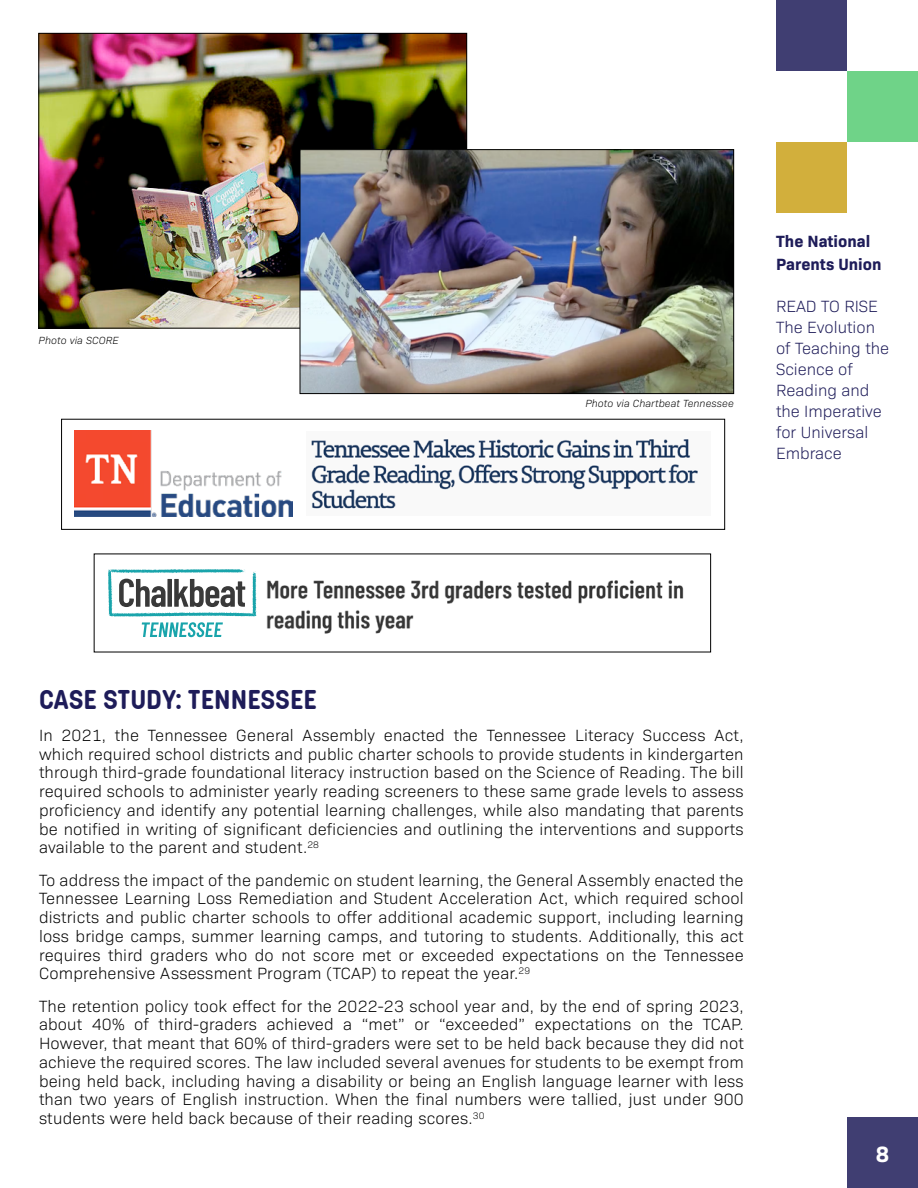
<style>
.page{position:relative;width:918px;height:1188px;background:#fff}
.page>*{position:absolute;margin:0;border:0;box-sizing:border-box;transform-origin:0 0}
.t1{font:700 27px "Korolev Rounded";color:#1e1c59}
.t2{font:700 22.5px "Bio Sans";color:#fff}
.t3{font:300 16.5px/18.8px "Bio Sans";letter-spacing:.01em;color:#000;text-align:justify}
.t4{font:300 16.5px/21px "Bio Sans";color:#1e1c59}
.t5{font:700 16.5px/22.5px "Bio Sans";color:#1e1c59}
.t6{font:italic 300 10.5px "Bio Sans";letter-spacing:.01em;color:#000}
</style>
<div class="page">
<div style="left:776px;top:0;width:71px;height:71px;background:#403e72"></div>
<div style="left:847px;top:71px;width:71px;height:71px;background:#6fd388"></div>
<div style="left:776px;top:142px;width:71px;height:71px;background:#d2af3c"></div>
<div style="left:847px;top:1117px;width:71px;height:71px;background:#403e72"></div>
<img style="left:74px;top:430px;width:218px;height:86px">
<img style="left:311px;top:439px;width:387px;height:70px">
<img style="left:266px;top:580px;width:418px;height:54px">
<svg style="left:108px;top:569px;width:148px;height:68px"></svg>
<img style="left:41px;top:35px;width:424px;height:291px">
<img style="left:302px;top:151px;width:430px;height:241px">
<div style="left:300px;top:149px;width:434px;height:245px;border:1px solid #000"></div>
<div style="left:61px;top:419px;width:664px;height:111px;border:1px solid #000"></div>
<p class="t6" style="left:39px;top:333px;width:81px">Photo via SCORE</p>
<p class="t6" style="left:585px;top:396px;width:150px">Photo via Chartbeat Tennessee</p>
<p class="t5" style="left:776px;top:229px;width:107px">The National<br>Parents Union</p>
<p class="t4" style="left:776px;top:295px;width:115px">READ TO RISE<br>The Evolution of Teaching the<br>Science of<br>Reading and the Imperative for Universal<br>Embrace</p>
<h1 class="t1" style="left:39px;top:682px;width:280px">CASE STUDY: TENNESSEE</h1>
<p class="t3" style="left:39px;top:725px;width:706px">In 2021, the Tennessee General Assembly enacted the Tennessee Literacy Success Act, which required school districts and public charter schools to provide students in kindergarten through third-grade foundational literacy instruction based on the Science of Reading. The bill required schools to administer yearly reading screeners to these same grade levels to assess proficiency and identify any potential learning challenges, while also mandating that parents be notified in writing of significant deficiencies and outlining the interventions and supports available to the parent and student.<sup>28</sup></p>
<p class="t3" style="left:39px;top:869px;width:706px">To address the impact of the pandemic on student learning, the General Assembly enacted the Tennessee Learning Loss Remediation and Student Acceleration Act, which required school districts and public charter schools to offer additional academic support, including learning loss bridge camps, summer learning camps, and tutoring to students. Additionally, this act requires third graders who do not score met or exceeded expectations on the Tennessee Comprehensive Assessment Program (TCAP) to repeat the year.<sup>29</sup></p>
<p class="t3" style="left:39px;top:995px;width:706px">The retention policy took effect for the 2022-23 school year and, by the end of spring 2023, about 40% of third-graders achieved a “met” or “exceeded” expectations on the TCAP.<br>However, that meant that 60% of third-graders were set to be held back because they did not achieve the required scores. The law included several avenues for students to be exempt from being held back, including having a disability or being an English language learner with less than two years of English instruction. When the final numbers were tallied, just under 900 students were held back because of their reading scores.<sup>30</sup></p>
<h2 class="t2" style="left:876px;top:1137px;width:15px">8</h2>
</div>
